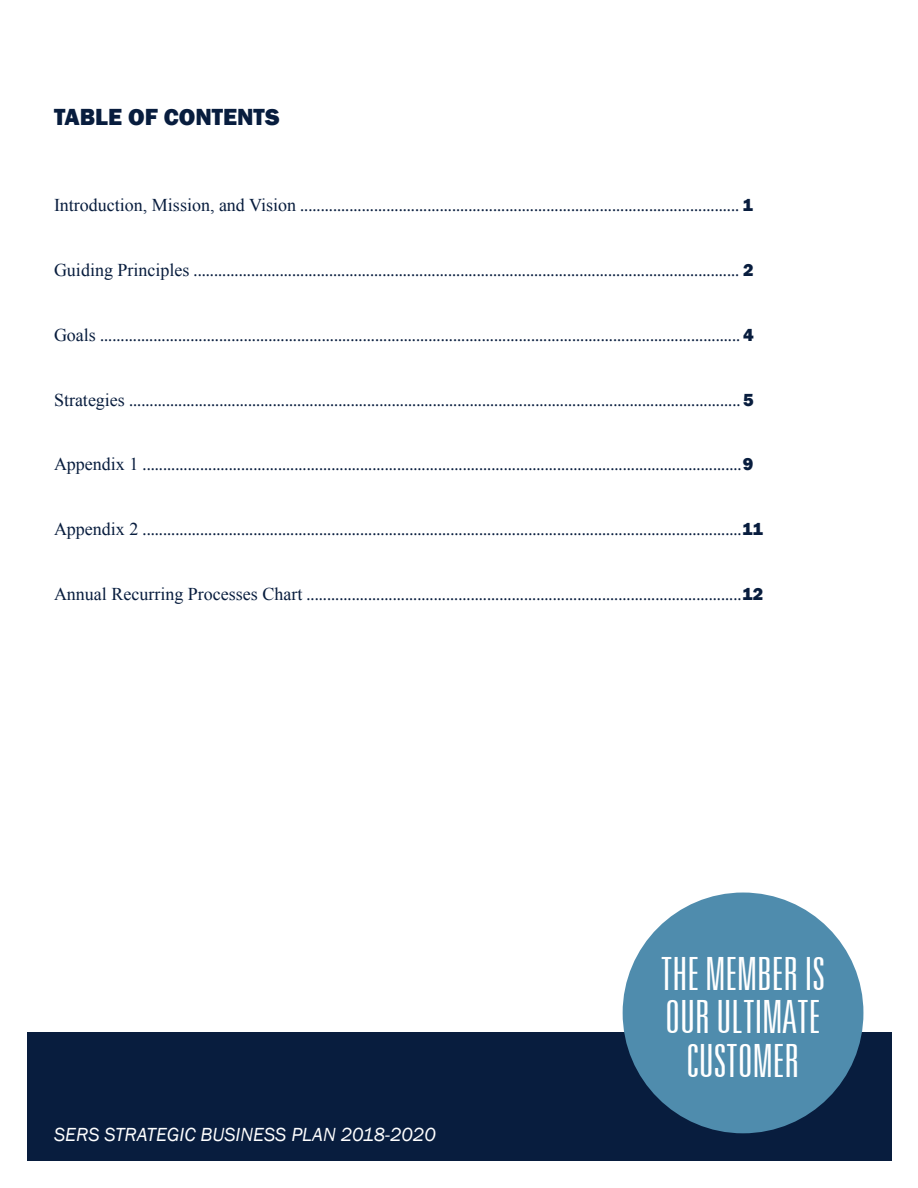
<style>
.page{position:relative;width:918px;height:1188px;background:#fff}
.page>*{position:absolute;margin:0;border:0;box-sizing:border-box;transform-origin:0 0}
.t1{font:300 ultra-condensed 45px/43.5px "Nova Light Ultra S Si";color:#fff;text-align:center}
.t2{font:800 24px "Franklin Gothic";color:#081d3e}
.t3{font:italic 19.5px "Franklin Gothic";color:#fff}
.t4{font:18px "Minion Pro";color:#081d3e}
.s1{font-family:"Times New Roman"}
.s2{font-family:"Franklin Gothic";font-weight:800}
</style>
<div class="page">
<div style="left:27px;top:1033px;width:865px;height:128px;background:#081d3e"></div>
<div style="left:623px;top:893px;width:240px;height:240px;background:#4f8cad;border-radius:50%"></div>
<p class="t2" style="left:54px;top:101px;width:227px">TABLE OF CONTENTS</p>
<p class="t4" style="left:54px;top:193px;width:701px"><span class="s1">Introduction, Mission, and Vision</span> ........................................................................................................... <span class="s2">1</span></p>
<p class="t4" style="left:54px;top:258px;width:701px"><span class="s1">Guiding Principles</span> ..................................................................................................................................... <span class="s2">2</span></p>
<p class="t4" style="left:54px;top:323px;width:701px"><span class="s1">Goals</span> ............................................................................................................................................................ <span class="s2">4</span></p>
<p class="t4" style="left:54px;top:388px;width:701px"><span class="s1">Strategies</span> ..................................................................................................................................................... <span class="s2">5</span></p>
<p class="t4" style="left:54px;top:453px;width:701px"><span class="s1">Appendix 1</span> .................................................................................................................................................. <span class="s2">9</span></p>
<p class="t4" style="left:54px;top:517px;width:711px"><span class="s1">Appendix 2</span> .................................................................................................................................................. <span class="s2">11</span></p>
<p class="t4" style="left:54px;top:582px;width:711px"><span class="s1">Annual Recurring Processes Chart</span> .......................................................................................................... <span class="s2">12</span></p>
<p class="t3" style="left:54px;top:1122px;width:383px">SERS STRATEGIC BUSINESS PLAN 2018-2020</p>
<p class="t1" style="left:661px;top:951px;width:166px">THE MEMBER IS<br>OUR ULTIMATE<br>CUSTOMER</p>
</div>
